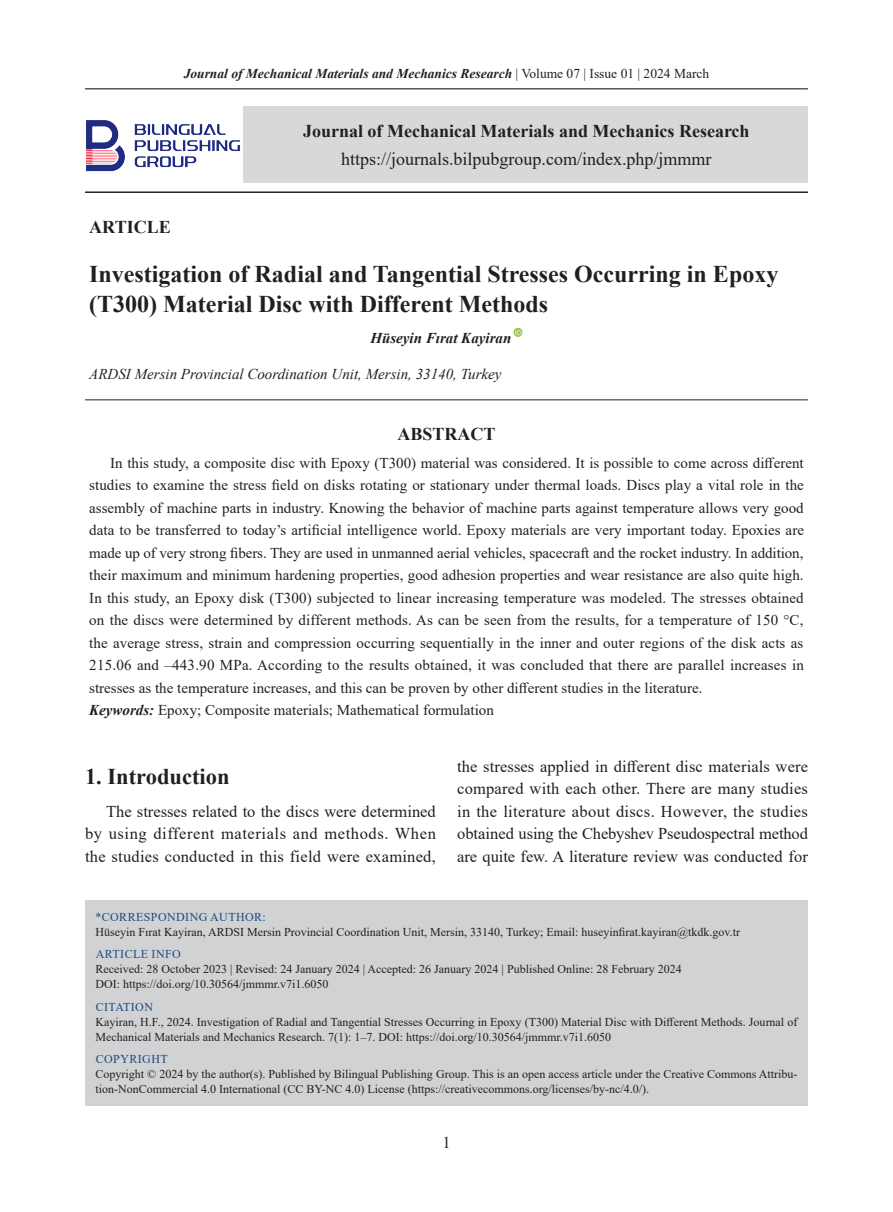
<style>
.page{position:relative;width:893px;height:1212px;background:#fff}
.page>*{position:absolute;margin:0;border:0;box-sizing:border-box;transform-origin:0 0}
.英文标题{font:700 24px/30px "Times New Roman";color:#231f20}
.一级标题{font:700 22.5px "Times New Roman";color:#231f20}
.ABSTRACT标{font:700 18px "Times New Roman";color:#231f20}
.t1{font:18px "Times New Roman";color:#231f20}
.分栏书眉{font:700 18px "Times New Roman";color:#231f20}
.正文{font:16.5px/22.5px "Times New Roman";letter-spacing:.01em;color:#231f20;text-align:justify}
.Abstract{font:15px/22.5px "Times New Roman";color:#231f20;text-align:justify}
.英文地址1行{font:italic 15px "Times New Roman";color:#231f20}
.KEY{font:15px "Times New Roman";color:#231f20}
.英文作者{font:italic 700 15px "Times New Roman";color:#231f20}
.t2{font:italic 700 13.5px "Times New Roman";color:#231f20}
.基本信息{font:12px/15px "Times New Roman";color:#231f20}
.t3{font:12px "Times New Roman";letter-spacing:.035em;color:#1f497d}
.s1{font-weight:400;font-style:normal}
.s2{font-weight:700;font-style:italic}
</style>
<div class="page">
<hr style="left:85px;top:88px;width:723px;height:1px;background:#231f20">
<div style="left:244px;top:107px;width:564px;height:76px;background:#d8d8d8"></div>
<img style="left:86px;top:120px;width:154px;height:51px">
<div style="left:85px;top:900px;width:723px;height:206px;background:#d1d2d4"></div>
<hr style="left:85px;top:399px;width:723px;height:1px;background:#231f20">
<hr style="left:85px;top:191px;width:723px;height:2px;background:#231f20">
<svg style="left:513px;top:328px;width:9px;height:9px"></svg>
<p class="t2" style="left:184px;top:64px;width:527px">Journal of Mechanical Materials and Mechanics Research <span class="s1">| Volume 07 | Issue 01 | 2024 March</span></p>
<p class="ABSTRACT标" style="left:303px;top:118px;width:448px">Journal of Mechanical Materials and Mechanics Research</p>
<p class="t1" style="left:341px;top:146px;width:372px">https://journals.bilpubgroup.com/index.php/jmmmr</p>
<p class="分栏书眉" style="left:89px;top:214px;width:83px">ARTICLE</p>
<p class="英文标题" style="left:89px;top:258px;width:690px">Investigation of Radial and Tangential Stresses Occurring in Epoxy (T300) Material Disc with Different Methods</p>
<p class="英文作者" style="left:370px;top:328px;width:142px">Hüseyin Fırat Kayiran</p>
<p class="英文地址1行" style="left:89px;top:364px;width:414px">ARDSI Mersin Provincial Coordination Unit, Mersin, 33140, Turkey</p>
<p class="ABSTRACT标" style="left:398px;top:422px;width:100px">ABSTRACT</p>
<p class="Abstract" style="left:89px;top:451px;width:716px;text-indent:21px">In this study, a composite disc with Epoxy (T300) material was considered. It is possible to come across different studies to examine the stress field on disks rotating or stationary under thermal loads. Discs play a vital role in the assembly of machine parts in industry. Knowing the behavior of machine parts against temperature allows very good data to be transferred to today’s artificial intelligence world. Epoxy materials are very important today. Epoxies are made up of very strong fibers. They are used in unmanned aerial vehicles, spacecraft and the rocket industry. In addition, their maximum and minimum hardening properties, good adhesion properties and wear resistance are also quite high.<br>In this study, an Epoxy disk (T300) subjected to linear increasing temperature was modeled. The stresses obtained on the discs were determined by different methods. As can be seen from the results, for a temperature of 150 °C, the average stress, strain and compression occurring sequentially in the inner and outer regions of the disk acts as 215.06 and –443.90 MPa. According to the results obtained, it was concluded that there are parallel increases in stresses as the temperature increases, and this can be proven by other different studies in the literature.</p>
<p class="KEY" style="left:89px;top:700px;width:406px"><span class="s2">Keywords:</span> Epoxy; Composite materials; Mathematical formulation</p>
<p class="一级标题" style="left:85px;top:761px;width:146px">1. Introduction</p>
<p class="正文" style="left:85px;top:799px;width:352px;text-indent:21px">The stresses related to the discs were determined by using different materials and methods. When the studies conducted in this field were examined,</p>
<p class="正文" style="left:457px;top:754px;width:352px">the stresses applied in different disc materials were compared with each other. There are many studies in the literature about discs. However, the studies obtained using the Chebyshev Pseudospectral method are quite few. A literature review was conducted for</p>
<p class="t3" style="left:96px;top:908px;width:172px">*CORRESPONDING AUTHOR:</p>
<p class="基本信息" style="left:96px;top:924px;width:646px">Hüseyin Fırat Kayiran, ARDSI Mersin Provincial Coordination Unit, Mersin, 33140, Turkey; Email: huseyinfirat.kayiran@tkdk.gov.tr</p>
<p class="t3" style="left:96px;top:946px;width:87px">ARTICLE INFO</p>
<p class="基本信息" style="left:96px;top:961px;width:588px">Received: 28 October 2023 | Revised: 24 January 2024 | Accepted: 26 January 2024 | Published Online: 28 February 2024</p>
<p class="基本信息" style="left:96px;top:976px;width:234px">DOI: https://doi.org/10.30564/jmmmr.v7i1.6050</p>
<p class="t3" style="left:96px;top:998px;width:59px">CITATION</p>
<p class="基本信息" style="left:96px;top:1014px;width:703px">Kayiran, H.F., 2024. Investigation of Radial and Tangential Stresses Occurring in Epoxy (T300) Material Disc with Different Methods. Journal of<br>Mechanical Materials and Mechanics Research. 7(1): 1–7. DOI: https://doi.org/10.30564/jmmmr.v7i1.6050</p>
<p class="t3" style="left:96px;top:1051px;width:74px">COPYRIGHT</p>
<p class="基本信息" style="left:96px;top:1066px;width:703px">Copyright © 2024 by the author(s). Published by Bilingual Publishing Group. This is an open access article under the Creative Commons Attribu&shy;tion-NonCommercial 4.0 International (CC BY-NC 4.0) License (https://creativecommons.org/licenses/by-nc/4.0/).</p>
<p class="正文" style="left:442px;top:1131px;width:10px">1</p>
</div>
